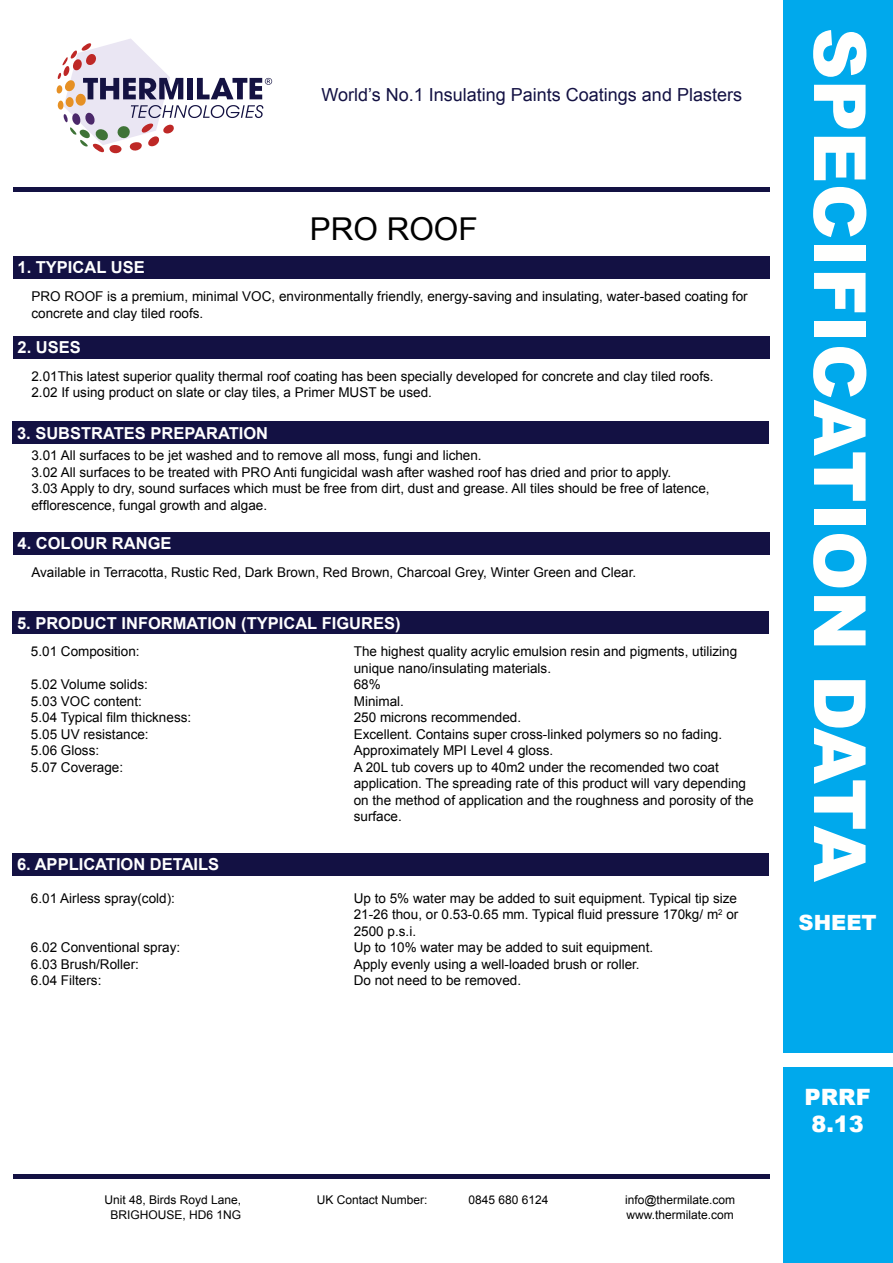
<style>
.page{position:relative;width:893px;height:1263px;background:#fff}
.page>*{position:absolute;margin:0;border:0;box-sizing:border-box;transform-origin:0 0}
.t1{font:900 72px "Arial";color:#fffffe}
.t2{font:31.5px "Arial";color:#000}
.t3{font:900 22.5px/27px "Arial";color:#fff;text-align:center}
.t4{font:900 21px "Arial";color:#fff}
.t5{font:18px "Arial";color:#131143}
.t6{font:700 16.5px "Arial";color:#fff}
.t7{font:13.5px/16.5px "Arial";color:#000}
.t8{font:12px/14.4px "Arial";color:#000;text-align:center}
</style>
<div class="page">
<div style="left:13px;top:256px;width:757px;height:23px;background:#131143"></div>
<div style="left:13px;top:336px;width:757px;height:22px;background:#131143"></div>
<div style="left:13px;top:422px;width:756px;height:22px;background:#131143"></div>
<div style="left:13px;top:532px;width:757px;height:22px;background:#131143"></div>
<div style="left:13px;top:612px;width:756px;height:22px;background:#131143"></div>
<div style="left:13px;top:854px;width:756px;height:22px;background:#131143"></div>
<hr style="left:13px;top:1174px;width:757px;height:4px;background:#131143">
<div style="left:783px;top:0;width:109px;height:1263px;background:#00a9ec"></div>
<div style="left:782px;top:1053px;width:111px;height:13px;background:#fff"></div>
<svg style="left:57px;top:38px;width:215px;height:115px"></svg>
<div style="left:13px;top:187px;width:757px;height:5px;background:#131143"></div>
<h3 class="t5" style="left:321px;top:83px;width:422px">World’s No.1 Insulating Paints Coatings and Plasters</h3>
<p class="t6" style="left:18px;top:256px;width:129px">1. TYPICAL USE</p>
<h2 class="t2" style="left:310px;top:208px;width:170px">PRO ROOF</h2>
<p class="t7" style="left:31px;top:288px;width:718px">PRO ROOF is a premium, minimal VOC, environmentally friendly, energy-saving and insulating, water-based coating for concrete and clay tiled roofs.</p>
<p class="t6" style="left:18px;top:336px;width:31px">2. USES</p>
<p class="t7" style="left:31px;top:368px;width:684px">2.01This latest superior quality thermal roof coating has been specially developed for concrete and clay tiled roofs.<br>2.02 If using product on slate or clay tiles, a Primer MUST be used.</p>
<p class="t6" style="left:17px;top:422px;width:98px">3. SU BSTRATES</p>
<p class="t6" style="left:151px;top:422px;width:35px">PREPA</p>
<p class="t6" style="left:206px;top:422px;width:64px">RATION</p>
<p class="t7" style="left:31px;top:447px;width:680px">3.01 All surfaces to be jet washed and to remove all moss, fungi and lichen.<br>3.02 All surfaces to be treated with PRO Anti fungicidal wash after washed roof has dried and prior to apply.<br>3.03 Apply to dry, sound surfaces which must be free from dirt, dust and grease. All tiles should be free of latence, efflorescence, fungal growth and algae.</p>
<p class="t6" style="left:18px;top:532px;width:156px">4. COLOUR RANGE</p>
<p class="t7" style="left:31px;top:564px;width:606px">Available in Terracotta, Rustic Red, Dark Brown, Red Brown, Charcoal Grey, Winter Green and Clear.</p>
<p class="t6" style="left:17px;top:612px;width:78px">5. PRODUCT</p>
<p class="t6" style="left:122px;top:612px;width:137px">INFORMATION (TYPICAL</p>
<p class="t6" style="left:322px;top:612px;width:80px">FIGU RES)</p>
<p class="t7" style="left:31px;top:644px;width:110px">5.01 Composition:</p>
<p class="t7" style="left:31px;top:677px;width:162px">5.02 Volume solids:<br>5.03 VOC content:<br>5.04 Typical film thickness:<br>5.05 UV resistance:<br>5.06 Gloss:<br>5.07 Coverage:</p>
<p class="t6" style="left:17px;top:854px;width:29px">6. APPLICATI</p>
<p class="t6" style="left:121px;top:854px;width:52px">ON DETAILS</p>
<p class="t7" style="left:31px;top:890px;width:146px">6.01 Airless spray(cold):</p>
<p class="t7" style="left:31px;top:939px;width:151px">6.02 Conventional spray:<br>6.03 Brush/Roller:<br>6.04 Filters:</p>
<p class="t7" style="left:354px;top:644px;width:401px">The highest quality acrylic emulsion resin and pigments, utilizing unique nano/insulating materials.<br>68%<br>Minimal.<br>250 microns recommended.<br>Excellent. Contains super cross-linked polymers so no fading.<br>Approximately MPI Level 4 gloss.<br>A 20L tub covers up to 40m2 under the recomended two coat application. The spreading rate of this product will vary depending on the method of application and the roughness and porosity of the surface.</p>
<p class="t7" style="left:354px;top:890px;width:386px">Up to 5% water may be added to suit equipment. Typical tip size 21-26 thou, or 0.53-0.65 mm. Typical fluid pressure 170kg/ m<sup>2</sup> or 2500 p.s.i.<br>Up to 10% water may be added to suit equipment.<br>Apply evenly using a well-loaded brush or roller.<br>Do not need to be removed.</p>
<p class="t8" style="left:104px;top:1193px;width:138px">Unit 48, Birds Royd Lane,<br>BRIGHOUSE, HD6 1NG</p>
<p class="t8" style="left:317px;top:1193px;width:112px">UK Contact Number:</p>
<p class="t8" style="left:469px;top:1193px;width:82px">0845 680 6124</p>
<p class="t8" style="left:625px;top:1193px;width:112px;text-align:left">info@thermilate.com www.thermilate.com</p>
<h1 class="t1" style="left:892px;top:28px;width:856px;rotate:90deg">SPECIFICATION DATA</h1>
<h3 class="t4" style="left:799px;top:907px;width:80px">SHEET</h3>
<h3 class="t3" style="left:804px;top:1083px;width:68px">PRRF<br>8.13</h3>
</div>
